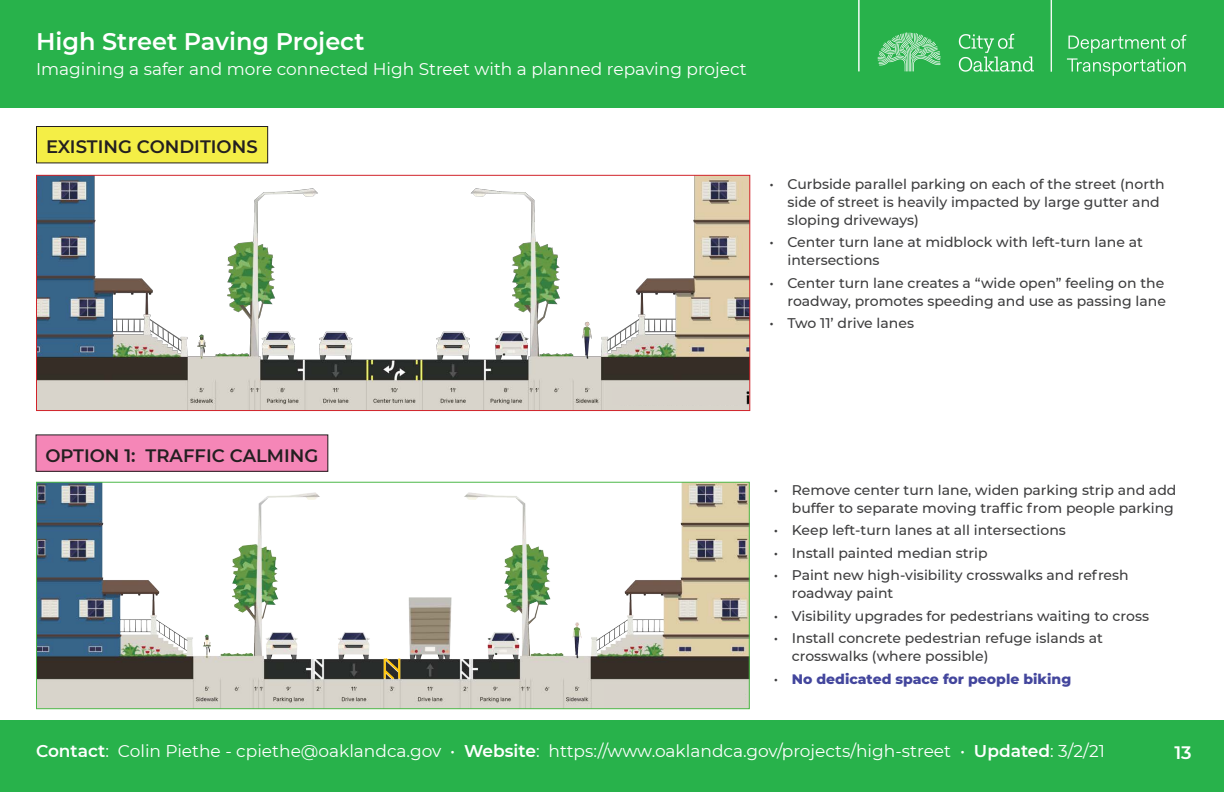
<style>
.page{position:relative;width:1224px;height:792px;background:#fff}
.page>*{position:absolute;margin:0;border:0;box-sizing:border-box;transform-origin:0 0}
.t1{font:600 24px "Montserrat";color:#fff}
.Header_1{font:600 18px "Montserrat";color:#231f20}
.t2{font:600 18px "Montserrat";color:#fff}
.t3{font:17px "Montserrat";color:#fff}
.t4{font:500 14px/18px "Montserrat";color:#3e3e3f}
.t5{font:800 14px "Montserrat";color:#43469d}
.s1{font-weight:500;color:#3e3e3f}
.s2{font-weight:600}
</style>
<div class="page">
<div style="left:0;top:0;width:1224px;height:108px;background:#28b24b"></div>
<div style="left:0;top:720px;width:1224px;height:72px;background:#28b24b"></div>
<img style="left:858px;top:0;width:328px;height:76px">
<div style="left:36px;top:126px;width:232px;height:37px;background:#f4ee46"></div>
<div style="left:36px;top:126px;width:232px;height:37px;border:1px solid #231f20"></div>
<div style="left:36px;top:435px;width:292px;height:36px;background:#f586b7"></div>
<div style="left:36px;top:434px;width:292px;height:38px;border:1px solid #231f20"></div>
<img style="left:38px;top:484px;width:710px;height:223px">
<svg style="left:383px;top:656px;width:19px;height:25px"></svg>
<div style="left:36px;top:482px;width:714px;height:227px;border:1px solid #4cb848"></div>
<img style="left:38px;top:177px;width:710px;height:232px">
<div style="left:36px;top:175px;width:714px;height:236px;border:1px solid #d1232a"></div>
<div style="left:612px;top:387px;width:134px;height:18px;background:#d8d3cb"></div>
<div style="left:605px;top:684px;width:140px;height:23px;background:#d8d3cb"></div>
<h1 class="t1" style="left:36px;top:25px;width:330px">High Street Paving Project</h1>
<p class="t3" style="left:36px;top:57px;width:712px">Imagining a safer and more connected High Street with a planned repaving project</p>
<p class="Header_1" style="left:46px;top:134px;width:213px">EXISTING CONDITIONS</p>
<p class="Header_1" style="left:46px;top:443px;width:274px">OPTION 1: TRAFFIC CALMING</p>
<p class="t4" style="left:788px;top:174px;width:379px;text-indent:-18px">• Curbside parallel parking on each of the street (north side of street is heavily impacted by large gutter and sloping driveways)</p>
<p class="t4" style="left:788px;top:233px;width:357px;text-indent:-18px">• Center turn lane at midblock with left-turn lane at intersections</p>
<p class="t4" style="left:770px;top:273px;width:398px;text-align:right">• Center turn lane creates a “wide open” feeling on the roadway, promotes speeding and use as passing lane</p>
<p class="t4" style="left:770px;top:314px;width:146px">• Two 11’ drive lanes</p>
<p class="t4" style="left:774px;top:480px;width:404px;text-align:right">• Remove center turn lane, widen parking strip and add buffer to separate moving traffic from people parking</p>
<p class="t4" style="left:774px;top:521px;width:294px">• Keep left-turn lanes at all intersections</p>
<p class="t4" style="left:774px;top:543px;width:215px">• Install painted median strip</p>
<p class="t4" style="left:792px;top:566px;width:338px;text-indent:-18px">• Paint new high-visibility crosswalks and refresh roadway paint</p>
<p class="t4" style="left:774px;top:606px;width:377px">• Visibility upgrades for pedestrians waiting to cross</p>
<p class="t4" style="left:792px;top:629px;width:313px;text-indent:-18px">• Install concrete pedestrian refuge islands at crosswalks (where possible)</p>
<p class="t5" style="left:774px;top:669px;width:299px"><span class="s1">•</span> No dedicated space for people biking</p>
<p class="t3" style="left:36px;top:740px;width:1070px"><span class="s2">Contact</span>: Colin Piethe - cpiethe@oaklandca.gov • <span class="s2">Website</span>: https://www.oaklandca.gov/projects/high-street • <span class="s2">Updated</span>: 3/2/21</p>
<p class="t2" style="left:1174px;top:740px;width:19px">13</p>
</div>
